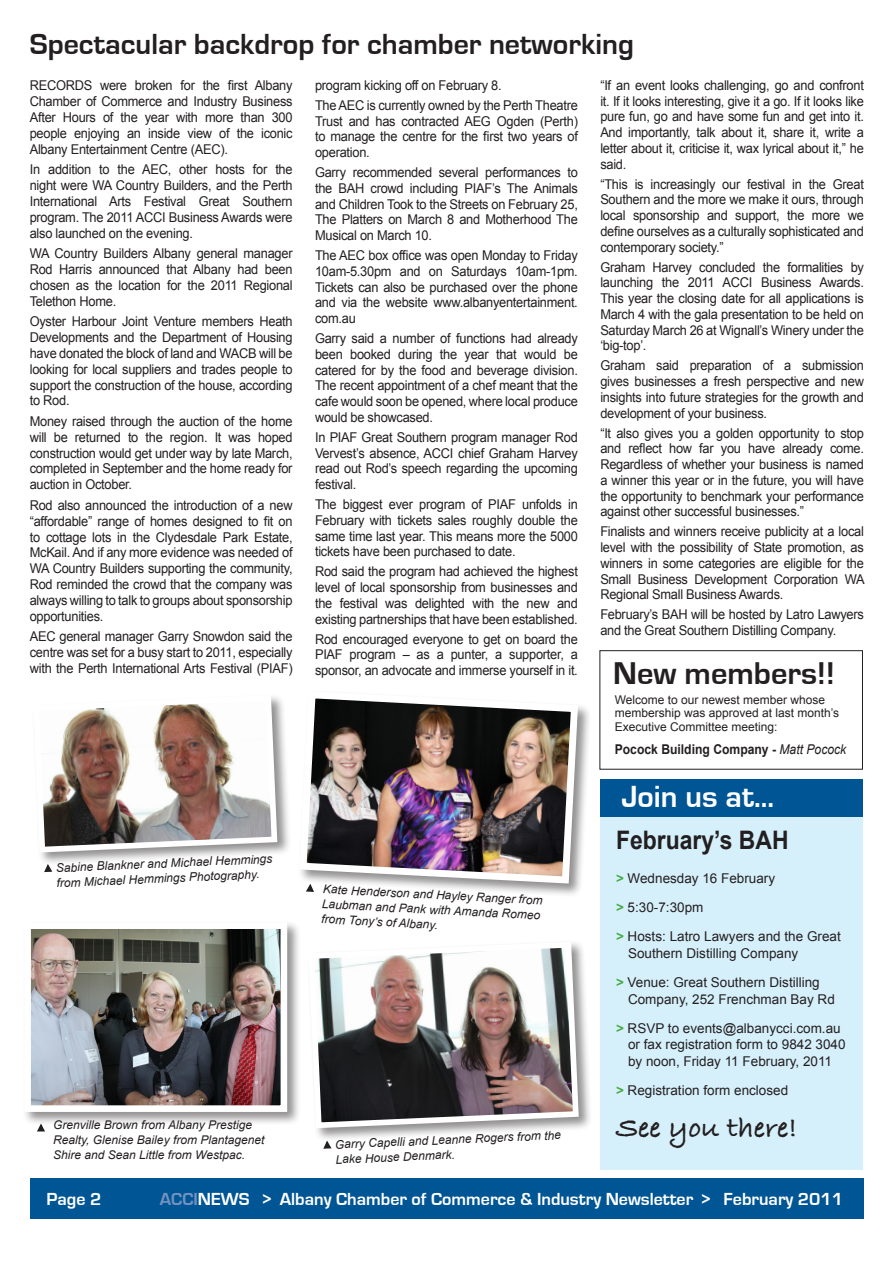
<style>
.page{position:relative;width:893px;height:1263px;background:#fff}
.page>*{position:absolute;margin:0;border:0;box-sizing:border-box;transform-origin:0 0}
.t1{font:700 32.4px "Eurostile";color:#231f20}
.t2{font:700 31.5px "Eurostile";color:#fff}
.t3{font:700 30px "Eurostile";color:#231f20}
.t4{font:30px "Bradley Hand ITCTT Bold";color:#231f20}
.t5{font:700 25.5px "Arial";color:#231f20;scale:.9 1}
.t6{font:700 18px "Eurostile";color:#fff}
.t7{font:13.5px/15.8px "Arial";letter-spacing:-.02em;color:#231f20;text-align:justify;scale:.95 1}
.t8{font:13.5px/16.5px "Arial";color:#231f20}
.t9{font:700 13.5px "Arial";color:#231f20;scale:.9 1}
.t10{font:13.5px "Arial";letter-spacing:-.02em;color:#231f20}
.t11{font:italic 12px/15px "Arial";color:#231f20}
.t12{font:12px/13.5px "Arial";color:#231f20}
.s1{font-weight:400;font-style:italic}
.s2{font-weight:700;color:#44aa42}
.s3{color:#7393c1}
</style>
<div class="page">
<div style="left:600px;top:799px;width:263px;height:370px;background:#d6f0fb"></div>
<div style="left:600px;top:779px;width:263px;height:37px;background:#005595"></div>
<div style="left:30px;top:1179px;width:833px;height:40px;background:#005595"></div>
<svg style="left:323px;top:1141px;width:9px;height:8px"></svg>
<div style="left:22px;top:920px;width:279px;height:206px;background:#231f20;opacity:.5"></div>
<img style="left:32px;top:930px;width:247px;height:174px">
<div style="left:24px;top:922px;width:263px;height:190px;border:7px solid #fff"></div>
<svg style="left:36px;top:1123px;width:10px;height:9px"></svg>
<div style="left:297px;top:689px;width:294px;height:208px;background:#231f20;opacity:.5"></div>
<img style="left:297px;top:689px;width:285px;height:198px">
<svg style="left:305px;top:883px;width:10px;height:10px"></svg>
<div style="left:31px;top:693px;width:260px;height:173px;background:#231f20;opacity:.5"></div>
<img style="left:31px;top:693px;width:249px;height:162px">
<svg style="left:43px;top:863px;width:11px;height:10px"></svg>
<div style="left:306px;top:940px;width:286px;height:201px;background:#231f20;opacity:.5"></div>
<img style="left:306px;top:940px;width:276px;height:191px">
<div style="left:599px;top:650px;width:264px;height:119px;border:1px solid #231f20"></div>
<p class="t3" style="left:30px;top:28px;width:606px">Spectacular backdrop for chamber networking</p>
<p class="t7" style="left:30px;top:77px;width:278px">RECORDS were broken for the first Albany Chamber of Commerce and Industry Business After Hours of the year with more than 300 people enjoying an inside view of the iconic Albany Entertainment Centre (AEC).</p>
<p class="t7" style="left:30px;top:161px;width:278px">In addition to the AEC, other hosts for the night were WA Country Builders, and the Perth International Arts Festival Great Southern program. The 2011 ACCI Business Awards were also launched on the evening.</p>
<p class="t7" style="left:30px;top:245px;width:278px">WA Country Builders Albany general manager Rod Harris announced that Albany had been chosen as the location for the 2011 Regional Telethon Home.</p>
<p class="t7" style="left:30px;top:313px;width:278px">Oyster Harbour Joint Venture members Heath Developments and the Department of Housing have donated the block of land and WACB will be looking for local suppliers and trades people to support the construction of the house, according to Rod.</p>
<p class="t7" style="left:30px;top:413px;width:278px">Money raised through the auction of the home will be returned to the region. It was hoped construction would get under way by late March, completed in September and the home ready for auction in October.</p>
<p class="t7" style="left:30px;top:497px;width:278px">Rod also announced the introduction of a new “affordable” range of homes designed to fit on to cottage lots in the Clydesdale Park Estate, McKail. And if any more evidence was needed of WA Country Builders supporting the community, Rod reminded the crowd that the company was always willing to talk to groups about sponsorship opportunities.</p>
<p class="t7" style="left:30px;top:629px;width:278px">AEC general manager Garry Snowdon said the centre was set for a busy start to 2011, especially with the Perth International Arts Festival (PIAF)</p>
<p class="t11" style="left:55px;top:861px;width:218px;rotate:-3deg">Sabine Blankner and Michael Hemmings from Michael Hemmings Photography.</p>
<p class="t11" style="left:53px;top:1118px;width:213px">Grenville Brown from Albany Prestige<br>Realty, Glenise Bailey from Plantagenet<br>Shire and Sean Little from Westpac.</p>
<p class="t7" style="left:315px;top:77px;width:198px">program kicking off on February 8.</p>
<p class="t7" style="left:315px;top:97px;width:278px">The AEC is currently owned by the Perth Theatre Trust and has contracted AEG Ogden (Perth) to manage the centre for the first two years of operation.</p>
<p class="t7" style="left:315px;top:165px;width:278px">Garry recommended several performances to the BAH crowd including PIAF’s The Animals and Children Took to the Streets on February 25, The Platters on March 8 and Motherhood The Musical on March 10.</p>
<p class="t7" style="left:315px;top:248px;width:278px">The AEC box office was open Monday to Friday 10am-5.30pm and on Saturdays 10am-1pm.<br>Tickets can also be purchased over the phone and via the website www.albanyentertainment. com.au</p>
<p class="t7" style="left:315px;top:331px;width:278px">Garry said a number of functions had already been booked during the year that would be catered for by the food and beverage division.<br>The recent appointment of a chef meant that the cafe would soon be opened, where local produce would be showcased.</p>
<p class="t7" style="left:315px;top:429px;width:278px">In PIAF Great Southern program manager Rod Vervest’s absence, ACCI chief Graham Harvey read out Rod’s speech regarding the upcoming festival.</p>
<p class="t7" style="left:315px;top:497px;width:278px">The biggest ever program of PIAF unfolds in February with tickets sales roughly double the same time last year. This means more the 5000 tickets have been purchased to date.</p>
<p class="t7" style="left:315px;top:564px;width:278px">Rod said the program had achieved the highest level of local sponsorship from businesses and the festival was delighted with the new and existing partnerships that have been established.</p>
<p class="t7" style="left:315px;top:631px;width:278px">Rod encouraged everyone to get on board the PIAF program – as a punter, a supporter, a sponsor, an advocate and immerse yourself in it.</p>
<p class="t11" style="left:323px;top:881px;width:222px;rotate:3deg">Kate Henderson and Hayley Ranger from<br>Laubman and Pank with Amanda Romeo from Tony’s of Albany.</p>
<p class="t11" style="left:335px;top:1138px;width:228px;line-height:14.5px;rotate:-3deg">Garry Capelli and Leanne Rogers from the<br>Lake House Denmark.</p>
<p class="t7" style="left:600px;top:77px;width:279px">“If an event looks challenging, go and confront it. If it looks interesting, give it a go. If it looks like pure fun, go and have some fun and get into it.<br>And importantly, talk about it, share it, write a letter about it, criticise it, wax lyrical about it,” he said.</p>
<p class="t7" style="left:600px;top:176px;width:279px">“This is increasingly our festival in the Great Southern and the more we make it ours, through local sponsorship and support, the more we define ourselves as a culturally sophisticated and contemporary society.”</p>
<p class="t7" style="left:600px;top:259px;width:279px">Graham Harvey concluded the formalities by launching the 2011 ACCI Business Awards.<br>This year the closing date for all applications is March 4 with the gala presentation to be held on Saturday March 26 at Wignall’s Winery under the ‘big-top’.</p>
<p class="t7" style="left:600px;top:358px;width:279px">Graham said preparation of a submission gives businesses a fresh perspective and new insights into future strategies for the growth and development of your business.</p>
<p class="t7" style="left:600px;top:425px;width:279px">“It also gives you a golden opportunity to stop and reflect how far you have already come.<br>Regardless of whether your business is named a winner this year or in the future, you will have the opportunity to benchmark your performance against other successful businesses.”</p>
<p class="t7" style="left:600px;top:524px;width:280px">Finalists and winners receive publicity at a local level with the possibility of State promotion, as winners in some categories are eligible for the Small Business Development Corporation WA Regional Small Business Awards.</p>
<p class="t7" style="left:600px;top:607px;width:279px">February’s BAH will be hosted by Latro Lawyers and the Great Southern Distilling Company.</p>
<p class="t1" style="left:613px;top:656px;width:223px">New members!!</p>
<p class="t12" style="left:615px;top:693px;width:226px">Welcome to our newest member whose membership was approved at last month’s<br>Executive Committee meeting:</p>
<p class="t9" style="left:615px;top:741px;width:259px">Pocock Building Company - <span class="s1">Matt Pocock</span></p>
<p class="t2" style="left:621px;top:779px;width:154px">Join us at...</p>
<p class="t5" style="left:616px;top:823px;width:193px">February’s BAH</p>
<p class="t8" style="left:616px;top:870px;width:161px"><span class="s2">&gt;</span> Wednesday 16 February</p>
<p class="t10" style="left:616px;top:898px;width:89px"><span class="s2">&gt;</span> 5:30-7:30pm</p>
<p class="t8" style="left:628px;top:928px;width:214px;text-indent:-12px"><span class="s2">&gt;</span> Hosts: Latro Lawyers and the Great<br>Southern Distilling Company</p>
<p class="t8" style="left:628px;top:974px;width:208px;text-indent:-12px"><span class="s2">&gt;</span> Venue: Great Southern Distilling<br>Company, 252 Frenchman Bay Rd</p>
<p class="t8" style="left:628px;top:1020px;width:219px;text-indent:-12px"><span class="s2">&gt;</span> RSVP to events@albanycci.com.au or fax registration form to 9842 3040 by noon, Friday 11 February, 2011</p>
<p class="t8" style="left:616px;top:1082px;width:174px"><span class="s2">&gt;</span> Registration form enclosed</p>
<p class="t4" style="left:616px;top:1105px;width:183px">See you there!</p>
<p class="t6" style="left:47px;top:1189px;width:56px">Page 2</p>
<p class="t6" style="left:160px;top:1189px;width:685px"><span class="s3">ACCI</span>NEWS &gt; Albany Chamber of Commerce &amp; Industry Newsletter &gt; February 2011</p>
</div>
